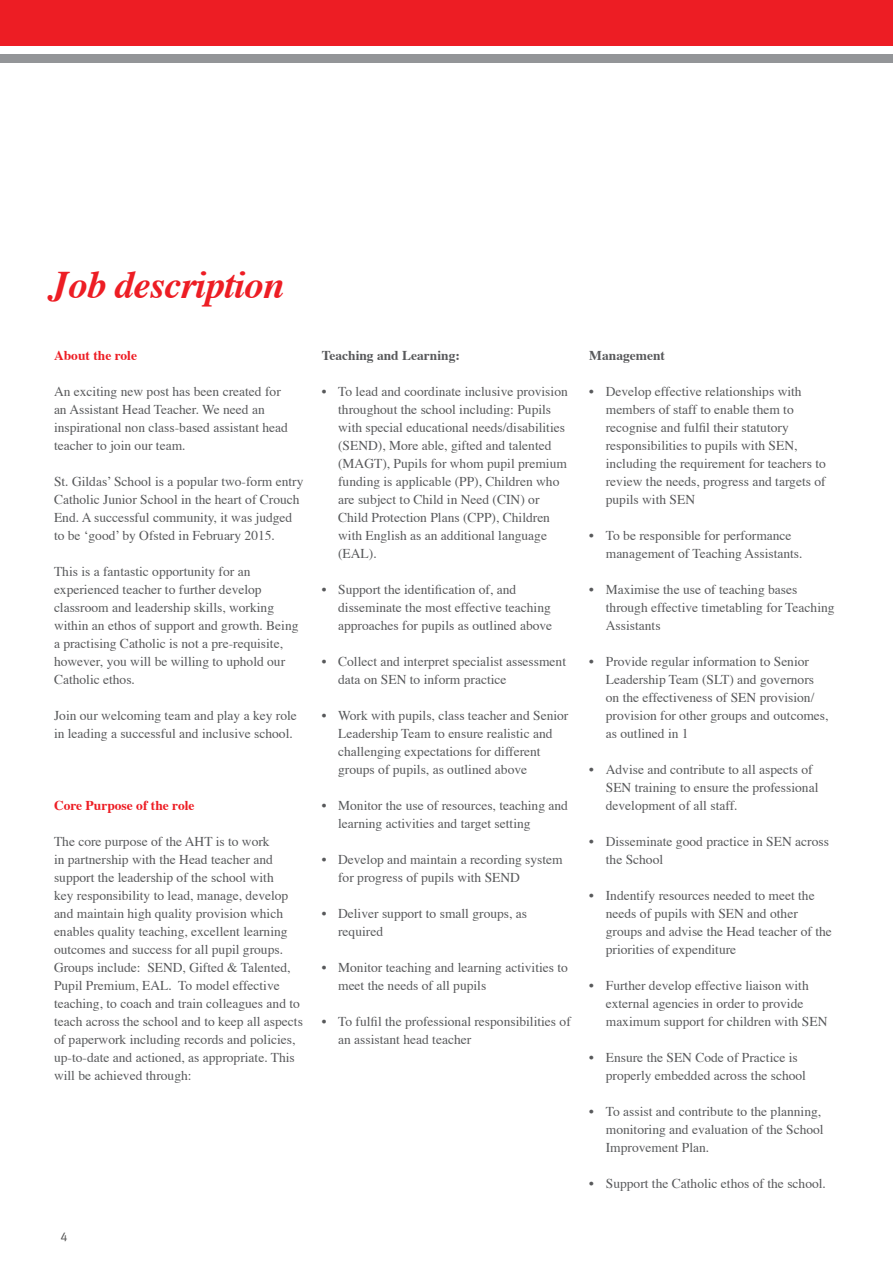
<style>
.page{position:relative;width:893px;height:1263px;background:#fff}
.page>*{position:absolute;margin:0;border:0;box-sizing:border-box;transform-origin:0 0}
.t1{font:italic 700 39px "Times";letter-spacing:-.02em;color:#ed1d24}
.t2{font:13.5px/18px "Times";color:#58595b}
.t3{font:700 13.5px "Times";color:#ed1d24}
.t4{font:700 13.5px "Times";color:#58595b}
.t5{font:12.75px "Meta Caps";color:#525252}
</style>
<div class="page">
<div style="left:0;top:0;width:893px;height:45px;background:#ed1d24"></div>
<div style="left:0;top:54px;width:893px;height:9px;background:#939598"></div>
<h1 class="t1" style="left:50px;top:249px;width:237px">Job description</h1>
<p class="t3" style="left:54px;top:343px;width:85px">About the role</p>
<p class="t2" style="left:54px;top:381px;width:235px">An exciting new post has been created for an Assistant Head Teacher. We need an inspirational non class-based assistant head teacher to join our team.</p>
<p class="t2" style="left:54px;top:471px;width:251px">St. Gildas’ School is a popular two-form entry Catholic Junior School in the heart of Crouch End. A successful community, it was judged to be ‘good’ by Ofsted in February 2015.</p>
<p class="t2" style="left:54px;top:561px;width:246px">This is a fantastic opportunity for an experienced teacher to further develop classroom and leadership skills, working within an ethos of support and growth. Being a practising Catholic is not a pre-requisite, however, you will be willing to uphold our Catholic ethos.</p>
<p class="t2" style="left:54px;top:705px;width:244px">Join our welcoming team and play a key role in leading a successful and inclusive school.</p>
<p class="t3" style="left:54px;top:792px;width:142px">Core Purpose of the role</p>
<p class="t2" style="left:54px;top:831px;width:250px">The core purpose of the AHT is to work<br>in partnership with the Head teacher and support the leadership of the school with<br>key responsibility to lead, manage, develop and maintain high quality provision which enables quality teaching, excellent learning outcomes and success for all pupil groups.<br>Groups include: SEND, Gifted &amp; Talented, Pupil Premium, EAL. To model effective teaching, to coach and train colleagues and to teach across the school and to keep all aspects of paperwork including records and policies, up-to-date and actioned, as appropriate. This will be achieved through:</p>
<p class="t5" style="left:60px;top:1229px;width:8px">4</p>
<p class="t4" style="left:322px;top:342px;width:140px">Teaching and Learning:</p>
<p class="t2" style="left:338px;top:381px;width:231px;text-indent:-16px">• To lead and coordinate inclusive provision throughout the school including: Pupils with special educational needs/disabilities (SEND), More able, gifted and talented (MAGT), Pupils for whom pupil premium funding is applicable (PP), Children who are subject to Child in Need (CIN) or Child Protection Plans (CPP), Children with English as an additional language (EAL).</p>
<p class="t2" style="left:338px;top:579px;width:216px;text-indent:-16px">• Support the identification of, and disseminate the most effective teaching approaches for pupils as outlined above</p>
<p class="t2" style="left:338px;top:651px;width:229px;text-indent:-16px">• Collect and interpret specialist assessment data on SEN to inform practice</p>
<p class="t2" style="left:338px;top:705px;width:232px;text-indent:-16px">• Work with pupils, class teacher and Senior Leadership Team to ensure realistic and challenging expectations for different groups of pupils, as outlined above</p>
<p class="t2" style="left:338px;top:795px;width:231px;text-indent:-16px">• Monitor the use of resources, teaching and learning activities and target setting</p>
<p class="t2" style="left:338px;top:849px;width:226px;text-indent:-16px">• Develop and maintain a recording system for progress of pupils with SEND</p>
<p class="t2" style="left:338px;top:903px;width:190px;text-indent:-16px">• Deliver support to small groups, as required</p>
<p class="t2" style="left:338px;top:957px;width:231px;text-indent:-16px">• Monitor teaching and learning activities to meet the needs of all pupils</p>
<p class="t2" style="left:338px;top:1011px;width:234px;text-indent:-16px">• To fulfil the professional responsibilities of an assistant head teacher</p>
<p class="t4" style="left:589px;top:342px;width:77px">Management</p>
<p class="t2" style="left:606px;top:381px;width:222px;text-indent:-16px">• Develop effective relationships with members of staff to enable them to recognise and fulfil their statutory responsibilities to pupils with SEN, including the requirement for teachers to review the needs, progress and targets of pupils with SEN</p>
<p class="t2" style="left:606px;top:525px;width:198px;text-indent:-16px">• To be responsible for performance management of Teaching Assistants.</p>
<p class="t2" style="left:606px;top:579px;width:230px;text-indent:-16px">• Maximise the use of teaching bases through effective timetabling for Teaching<br>Assistants</p>
<p class="t2" style="left:606px;top:651px;width:224px;text-indent:-16px">• Provide regular information to Senior Leadership Team (SLT) and governors on the effectiveness of SEN provision/ provision for other groups and outcomes, as outlined in 1</p>
<p class="t2" style="left:606px;top:759px;width:214px;text-indent:-16px">• Advise and contribute to all aspects of<br>SEN training to ensure the professional development of all staff.</p>
<p class="t2" style="left:606px;top:831px;width:225px;text-indent:-16px">• Disseminate good practice in SEN across the School</p>
<p class="t2" style="left:606px;top:885px;width:228px;text-indent:-16px">• Indentify resources needed to meet the needs of pupils with SEN and other groups and advise the Head teacher of the priorities of expenditure</p>
<p class="t2" style="left:606px;top:975px;width:223px;text-indent:-16px">• Further develop effective liaison with external agencies in order to provide maximum support for children with SEN</p>
<p class="t2" style="left:606px;top:1047px;width:202px;text-indent:-16px">• Ensure the SEN Code of Practice is properly embedded across the school</p>
<p class="t2" style="left:606px;top:1101px;width:219px;text-indent:-16px">• To assist and contribute to the planning, monitoring and evaluation of the School<br>Improvement Plan.</p>
<p class="t2" style="left:589px;top:1173px;width:238px">• Support the Catholic ethos of the school.</p>
</div>
